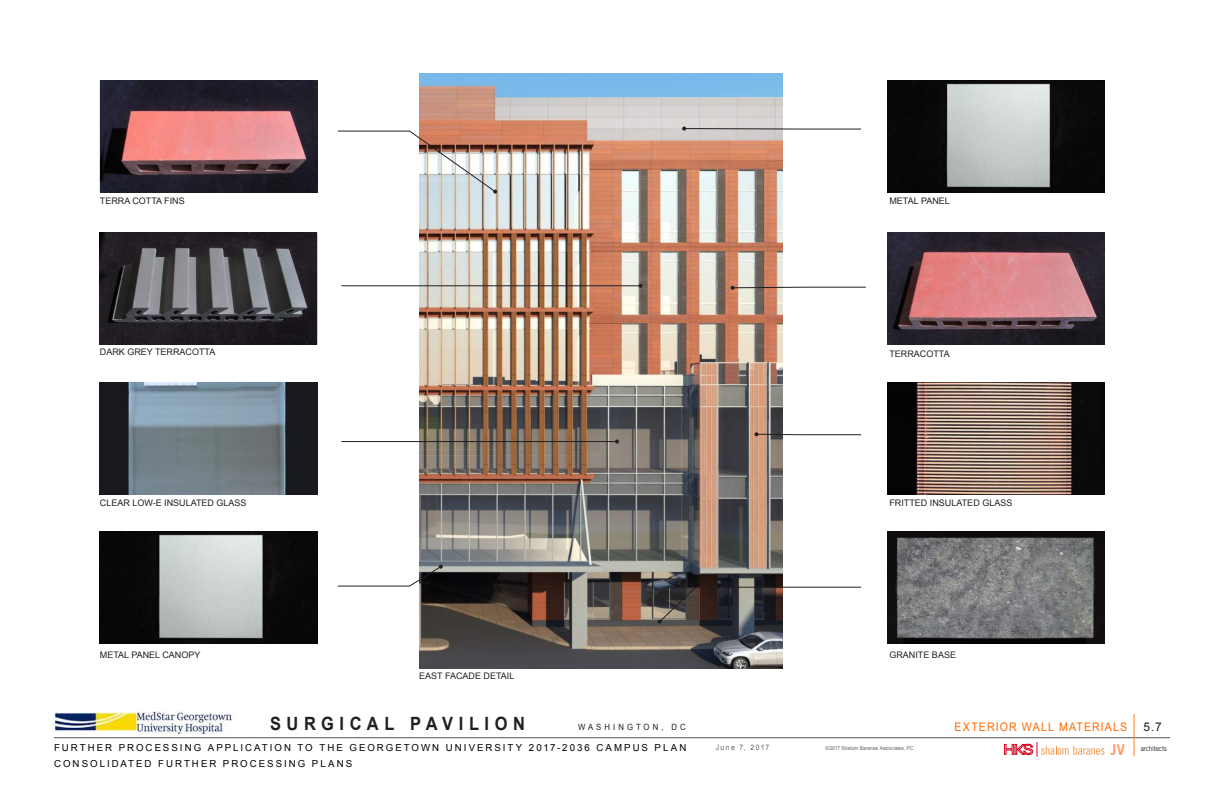
<style>
.page{position:relative;width:1224px;height:792px;background:#fff}
.page>*{position:absolute;margin:0;border:0;box-sizing:border-box;transform-origin:0 0}
.t1{font:700 18.3px "Arial";letter-spacing:.34em;color:#231f20;scale:.9 1}
.t2{font:12px "Arial";color:#231f20}
.t3{font:11.8px "Arial";letter-spacing:.1em;color:#ff6b00;scale:.9 1}
.t4{font:9.7px "Arial";letter-spacing:.21em;color:#000}
.Body_04_-_Caption{font:9px "Arial";color:#231f20}
.t5{font:8.6px "Arial";letter-spacing:.395em;color:#231f20;scale:.9 1}
.t6{font:7.5px "Arial";letter-spacing:.215em;color:#616164;scale:.9 1}
.t7{font:7.1px "Trade Gothic";letter-spacing:-.02em;color:#231f20;scale:.9 1}
.t8{font:5.4px "Arial";letter-spacing:.02em;color:#606063;scale:.9 1}
.s1{font-family:"Trade Gothic Bold Two";font-size:14.6px;color:#f96}
</style>
<div class="page">
<img style="left:419px;top:73px;width:363px;height:596px">
<img style="left:887px;top:531px;width:218px;height:113px">
<img style="left:887px;top:233px;width:218px;height:112px">
<img style="left:887px;top:80px;width:218px;height:113px">
<img style="left:100px;top:531px;width:217px;height:113px">
<img style="left:100px;top:382px;width:217px;height:112px">
<img style="left:100px;top:233px;width:217px;height:112px">
<img style="left:100px;top:80px;width:217px;height:113px">
<svg style="left:682px;top:127px;width:179px;height:4px"></svg>
<svg style="left:731px;top:286px;width:135px;height:4px"></svg>
<svg style="left:337px;top:130px;width:160px;height:64px"></svg>
<svg style="left:754px;top:432px;width:107px;height:4px"></svg>
<svg style="left:658px;top:586px;width:203px;height:38px"></svg>
<hr style="left:342px;top:441px;width:275px;height:1px;background:#231f20">
<svg style="left:615px;top:440px;width:4px;height:4px"></svg>
<hr style="left:342px;top:285px;width:299px;height:1px;background:#231f20">
<svg style="left:639px;top:284px;width:4px;height:4px"></svg>
<svg style="left:337px;top:565px;width:106px;height:22px"></svg>
<img style="left:887px;top:382px;width:218px;height:112px">
<hr style="left:54px;top:737px;width:1116px;height:1px;background:#606063">
<hr style="left:1134px;top:714px;width:1px;height:42px;background:#fe7f1d">
<img style="left:138px;top:712px;width:95px;height:23px">
<img style="left:54px;top:712px;width:92px;height:19px">
<svg style="left:1004px;top:742px;width:100px;height:15px"></svg>
<p class="Body_04_-_Caption" style="left:100px;top:195px;width:86px">TERRA COTTA FINS</p>
<p class="Body_04_-_Caption" style="left:889px;top:195px;width:62px">METAL PANEL</p>
<p class="Body_04_-_Caption" style="left:100px;top:346px;width:117px">DARK GREY TERRACOTTA</p>
<p class="Body_04_-_Caption" style="left:889px;top:348px;width:62px">TERRACOTTA</p>
<p class="Body_04_-_Caption" style="left:100px;top:497px;width:148px">CLEAR LOW-E INSULATED GLASS</p>
<p class="Body_04_-_Caption" style="left:889px;top:497px;width:124px">FRITTED INSULATED GLASS</p>
<p class="Body_04_-_Caption" style="left:100px;top:649px;width:102px">METAL PANEL CANOPY</p>
<p class="Body_04_-_Caption" style="left:889px;top:649px;width:68px">GRANITE BASE</p>
<p class="Body_04_-_Caption" style="left:419px;top:670px;width:97px">EAST FACADE DETAIL</p>
<h1 class="t1" style="left:270px;top:711px;width:285px">SURGICAL PAVILION</h1>
<p class="t5" style="left:578px;top:721px;width:121px">WASHINGTON, DC</p>
<p class="t3" style="left:955px;top:719px;width:193px">EXTERIOR WALL MATERIALS</p>
<h2 class="t2" style="left:1143px;top:719px;width:20px">5.7</h2>
<p class="t4" style="left:54px;top:741px;width:634px">FURTHER PROCESSING APPLICATION TO THE GEORGETOWN UNIVERSITY 2017-2036 CAMPUS PLAN</p>
<p class="t7" style="left:1110px;top:745px;width:64px"><span class="s1">JV</span> architects</p>
<p class="t6" style="left:716px;top:743px;width:61px">June 7, 2017</p>
<p class="t8" style="left:826px;top:744px;width:99px">©2017 Shalom Baranes Associates, PC</p>
<p class="t4" style="left:54px;top:757px;width:300px">CONSOLIDATED FURTHER PROCESSING PLANS</p>
</div>
